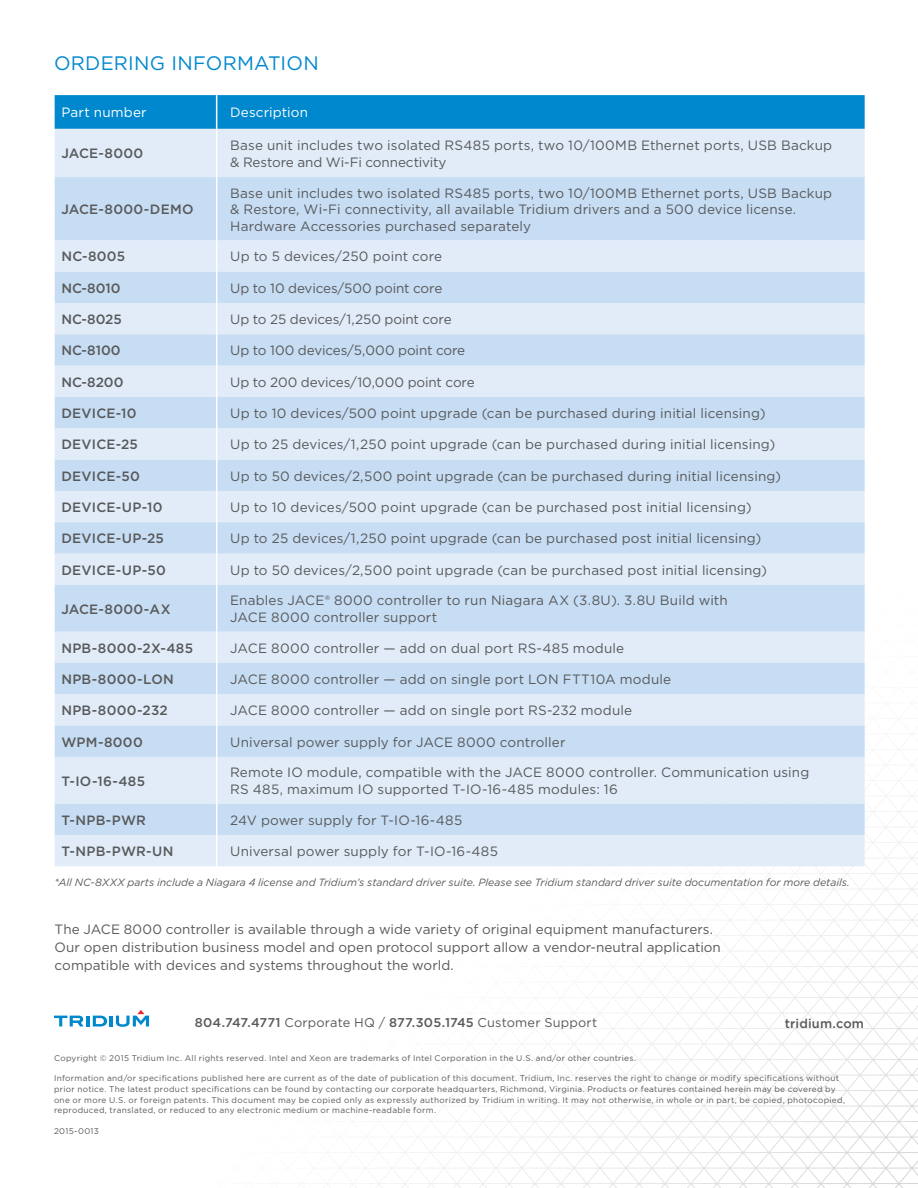
<style>
.page{position:relative;width:918px;height:1188px;background:#fff}
.page>*{position:absolute;margin:0;border:0;box-sizing:border-box;transform-origin:0 0}
.t1{font:19.5px "Gotham";letter-spacing:.015em;color:#0088ce}
.t2{font:13.5px/16.5px "Gotham";letter-spacing:.01em;color:#58595b}
.t3{font:500 13.5px "Gotham";letter-spacing:.02em;color:#58595b}
.t4{font:13.5px "Gotham";letter-spacing:-.01em;color:#58595b}
.t5{font:13.5px "Gotham";letter-spacing:.01em;color:#fff}
.t6{font:12.75px "Gotham";letter-spacing:.015em;color:#58595b}
.t7{font:500 12.75px "Gotham";letter-spacing:.015em;color:#58595b}
.t8{font:italic 10.5px "Gotham";letter-spacing:-.005em;color:#58595b}
.t9{font:8.25px/10.5px "Gotham";letter-spacing:.035em;color:#58595b}
.s1{font-weight:500}
</style>
<div class="page">
<svg style="left:54px;top:1010px;width:95px;height:17px"></svg>
<div style="left:55px;top:95px;width:810px;height:34px;background:#0088ce"></div>
<div style="left:55px;top:129px;width:810px;height:737px;background:#e1ecf8"></div>
<svg style="left:55px;top:177px;width:810px;height:658px;background:#d2e3f5"></svg>
<hr style="left:216px;top:95px;width:1px;height:34px;background:#fff">
<hr style="left:216px;top:129px;width:1px;height:48px;background:#fff">
<hr style="left:216px;top:177px;width:1px;height:63px;background:#fff">
<hr style="left:216px;top:240px;width:1px;height:32px;background:#fff">
<hr style="left:216px;top:272px;width:1px;height:31px;background:#fff">
<hr style="left:216px;top:303px;width:1px;height:31px;background:#fff">
<hr style="left:216px;top:334px;width:1px;height:32px;background:#fff">
<hr style="left:216px;top:366px;width:1px;height:31px;background:#fff">
<hr style="left:216px;top:397px;width:1px;height:31px;background:#fff">
<hr style="left:216px;top:428px;width:1px;height:32px;background:#fff">
<hr style="left:216px;top:460px;width:1px;height:31px;background:#fff">
<hr style="left:216px;top:491px;width:1px;height:31px;background:#fff">
<hr style="left:216px;top:522px;width:1px;height:32px;background:#fff">
<hr style="left:216px;top:554px;width:1px;height:31px;background:#fff">
<hr style="left:216px;top:585px;width:1px;height:47px;background:#fff">
<hr style="left:216px;top:632px;width:1px;height:31px;background:#fff">
<hr style="left:216px;top:663px;width:1px;height:31px;background:#fff">
<hr style="left:216px;top:694px;width:1px;height:32px;background:#fff">
<hr style="left:216px;top:726px;width:1px;height:31px;background:#fff">
<hr style="left:216px;top:757px;width:1px;height:47px;background:#fff">
<hr style="left:216px;top:804px;width:1px;height:31px;background:#fff">
<hr style="left:216px;top:835px;width:1px;height:31px;background:#fff">
<h1 class="t1" style="left:54px;top:50px;width:266px">ORDERING INFORMATION</h1>
<p class="t5" style="left:61px;top:104px;width:87px">Part number</p>
<p class="t5" style="left:230px;top:104px;width:79px">Description</p>
<p class="t3" style="left:61px;top:145px;width:83px">JACE-8000</p>
<p class="t2" style="left:230px;top:137px;width:604px">Base unit includes two isolated RS485 ports, two 10/100MB Ethernet ports, USB Backup &amp; Restore and Wi-Fi connectivity</p>
<p class="t3" style="left:61px;top:201px;width:134px">JACE-8000-DEMO</p>
<p class="t2" style="left:230px;top:184px;width:604px">Base unit includes two isolated RS485 ports, two 10/100MB Ethernet ports, USB Backup &amp; Restore, Wi-Fi connectivity, all available Tridium drivers and a 500 device license.<br>Hardware Accessories purchased separately</p>
<p class="t3" style="left:61px;top:248px;width:65px">NC-8005</p>
<p class="t2" style="left:230px;top:248px;width:214px">Up to 5 devices/250 point core</p>
<p class="t3" style="left:61px;top:279px;width:61px">NC-8010</p>
<p class="t4" style="left:230px;top:279px;width:214px">Up to 10 devices/500 point core</p>
<p class="t3" style="left:61px;top:310px;width:62px">NC-8025</p>
<p class="t4" style="left:230px;top:311px;width:223px">Up to 25 devices/1,250 point core</p>
<p class="t3" style="left:61px;top:342px;width:61px">NC-8100</p>
<p class="t4" style="left:230px;top:342px;width:237px">Up to 100 devices/5,000 point core</p>
<p class="t3" style="left:61px;top:373px;width:64px">NC-8200</p>
<p class="t4" style="left:230px;top:373px;width:246px">Up to 200 devices/10,000 point core</p>
<p class="t3" style="left:61px;top:404px;width:77px">DEVICE-10</p>
<p class="t2" style="left:230px;top:405px;width:537px">Up to 10 devices/500 point upgrade (can be purchased during initial licensing)</p>
<p class="t3" style="left:61px;top:436px;width:78px">DEVICE-25</p>
<p class="t2" style="left:230px;top:436px;width:547px">Up to 25 devices/1,250 point upgrade (can be purchased during initial licensing)</p>
<p class="t3" style="left:61px;top:467px;width:80px">DEVICE-50</p>
<p class="t2" style="left:230px;top:467px;width:552px">Up to 50 devices/2,500 point upgrade (can be purchased during initial licensing)</p>
<p class="t3" style="left:61px;top:498px;width:103px">DEVICE-UP-10</p>
<p class="t2" style="left:230px;top:499px;width:523px">Up to 10 devices/500 point upgrade (can be purchased post initial licensing)</p>
<p class="t3" style="left:61px;top:530px;width:104px">DEVICE-UP-25</p>
<p class="t2" style="left:230px;top:530px;width:533px">Up to 25 devices/1,250 point upgrade (can be purchased post initial licensing)</p>
<p class="t3" style="left:61px;top:561px;width:106px">DEVICE-UP-50</p>
<p class="t2" style="left:230px;top:561px;width:538px">Up to 50 devices/2,500 point upgrade (can be purchased post initial licensing)</p>
<p class="t3" style="left:61px;top:600px;width:111px">JACE-8000-AX</p>
<p class="t2" style="left:230px;top:592px;width:499px">Enables JACE® 8000 controller to run Niagara AX (3.8U). 3.8U Build with<br>JACE 8000 controller support</p>
<p class="t3" style="left:61px;top:639px;width:133px">NPB-8000-2X-485</p>
<p class="t2" style="left:230px;top:639px;width:396px">JACE 8000 controller — add on dual port RS-485 module</p>
<p class="t3" style="left:61px;top:670px;width:114px">NPB-8000-LON</p>
<p class="t2" style="left:230px;top:671px;width:442px">JACE 8000 controller — add on single port LON FTT10A module</p>
<p class="t3" style="left:61px;top:702px;width:108px">NPB-8000-232</p>
<p class="t2" style="left:230px;top:702px;width:403px">JACE 8000 controller — add on single port RS-232 module</p>
<p class="t3" style="left:61px;top:733px;width:83px">WPM-8000</p>
<p class="t2" style="left:230px;top:733px;width:337px">Universal power supply for JACE 8000 controller</p>
<p class="t3" style="left:61px;top:772px;width:85px">T-IO-16-485</p>
<p class="t2" style="left:230px;top:764px;width:581px">Remote IO module, compatible with the JACE 8000 controller. Communication using<br>RS 485, maximum IO supported T-IO-16-485 modules: 16</p>
<p class="t3" style="left:61px;top:811px;width:86px">T-NPB-PWR</p>
<p class="t2" style="left:230px;top:811px;width:234px">24V power supply for T-IO-16-485</p>
<p class="t3" style="left:61px;top:842px;width:114px">T-NPB-PWR-UN</p>
<p class="t2" style="left:230px;top:843px;width:269px">Universal power supply for T-IO-16-485</p>
<p class="t8" style="left:55px;top:875px;width:797px">*All NC-8XXX parts include a Niagara 4 license and Tridium’s standard driver suite. Please see Tridium standard driver suite documentation for more details.</p>
<p class="t2" style="left:55px;top:920px;width:668px;line-height:18px">The JACE 8000 controller is available through a wide variety of original equipment manufacturers.<br>Our open distribution business model and open protocol support allow a vendor-neutral application compatible with devices and systems throughout the world.</p>
<p class="t6" style="left:195px;top:1015px;width:404px"><span class="s1">804.747.4771</span> Corporate HQ / <span class="s1">877.305.1745</span> Customer Support</p>
<p class="t7" style="left:785px;top:1015px;width:81px">tridium.com</p>
<p class="t9" style="left:54px;top:1052px;width:584px">Copyright © 2015 Tridium Inc. All rights reserved. Intel and Xeon are trademarks of Intel Corporation in the U.S. and/or other countries.</p>
<p class="t9" style="left:54px;top:1073px;width:793px">Information and/or specifications published here are current as of the date of publication of this document. Tridium, Inc. reserves the right to change or modify specifications without prior notice. The latest product specifications can be found by contacting our corporate headquarters, Richmond, Virginia. Products or features contained herein may be covered by one or more U.S. or foreign patents. This document may be copied only as expressly authorized by Tridium in writing. It may not otherwise, in whole or in part, be copied, photocopied, reproduced, translated, or reduced to any electronic medium or machine-readable form.</p>
<p class="t9" style="left:54px;top:1126px;width:46px">2015-0013</p>
</div>
